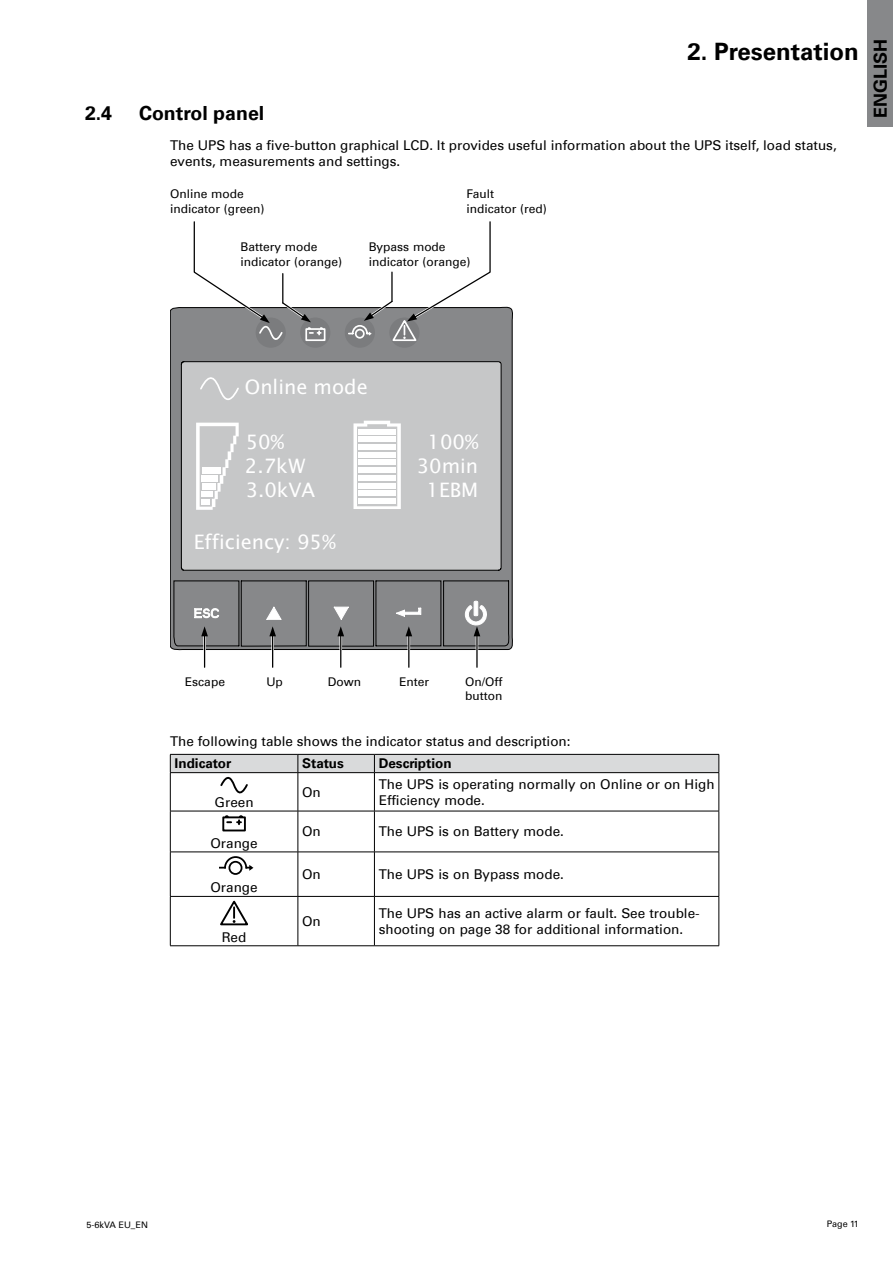
<style>
.page{position:relative;width:893px;height:1263px;background:#fff}
.page>*{position:absolute;margin:0;border:0;box-sizing:border-box;transform-origin:0 0}
.t1{font:700 24px "Univers Com 65";color:#000}
.t2{font:19.8px/23.7px "Lucida Sans";color:#fff;text-align:center}
.t3{font:700 19.5px "Univers Com 65";color:#000}
.t4{font:700 18px "Univers Com 65";color:#000}
.t5{font:13.5px/16.2px "Univers Com 55 Roman";color:#000}
.t6{font:700 13.5px "Univers Com 65";color:#000}
.t7{font:12px/14.4px "Univers Com 55 Roman";color:#000}
.t8{font:9px "Univers Com 55 Roman";color:#000}
</style>
<div class="page">
<div style="left:867px;top:0;width:26px;height:126px;background:#87888a"></div>
<svg style="left:170px;top:306px;width:343px;height:345px;background:#b5b6b7"></svg>
<svg style="left:353px;top:421px;width:48px;height:88px"></svg>
<div style="left:359px;top:429px;width:37px;height:5px;background:#fff"></div>
<div style="left:359px;top:436px;width:37px;height:6px;background:#fff"></div>
<div style="left:359px;top:444px;width:37px;height:6px;background:#fff"></div>
<div style="left:359px;top:452px;width:37px;height:6px;background:#fff"></div>
<div style="left:359px;top:459px;width:37px;height:6px;background:#fff"></div>
<div style="left:359px;top:467px;width:37px;height:6px;background:#fff"></div>
<div style="left:359px;top:475px;width:37px;height:6px;background:#fff"></div>
<div style="left:359px;top:483px;width:37px;height:5px;background:#fff"></div>
<div style="left:359px;top:490px;width:37px;height:6px;background:#fff"></div>
<div style="left:359px;top:498px;width:37px;height:6px;background:#fff"></div>
<svg style="left:196px;top:423px;width:43px;height:87px"></svg>
<div style="left:202px;top:428px;width:32px;height:6px;background:#c6c7c8"></div>
<div style="left:202px;top:436px;width:29px;height:6px;background:#c6c7c8"></div>
<div style="left:202px;top:443px;width:26px;height:7px;background:#c6c7c8"></div>
<div style="left:202px;top:451px;width:24px;height:7px;background:#c6c7c8"></div>
<div style="left:202px;top:459px;width:21px;height:7px;background:#c6c7c8"></div>
<div style="left:202px;top:467px;width:19px;height:6px;background:#fff"></div>
<div style="left:202px;top:475px;width:16px;height:6px;background:#fff"></div>
<div style="left:202px;top:483px;width:13px;height:6px;background:#fff"></div>
<div style="left:202px;top:491px;width:11px;height:6px;background:#fff"></div>
<div style="left:202px;top:499px;width:8px;height:6px;background:#fff"></div>
<hr style="left:339px;top:635px;width:3px;height:32px;background:#fff">
<hr style="left:408px;top:635px;width:2px;height:32px;background:#fff">
<hr style="left:203px;top:635px;width:3px;height:32px;background:#fff">
<hr style="left:271px;top:635px;width:3px;height:32px;background:#fff">
<hr style="left:476px;top:635px;width:2px;height:32px;background:#000">
<hr style="left:340px;top:635px;width:1px;height:32px;background:#000">
<hr style="left:408px;top:635px;width:1px;height:32px;background:#000">
<hr style="left:204px;top:635px;width:1px;height:32px;background:#000">
<hr style="left:272px;top:635px;width:1px;height:32px;background:#000">
<svg style="left:173px;top:580px;width:337px;height:67px;background:#828384"></svg>
<svg style="left:191px;top:221px;width:303px;height:187px"></svg>
<hr style="left:391px;top:272px;width:2px;height:29px;background:#000">
<hr style="left:170px;top:773px;width:1px;height:38px;background:#000">
<hr style="left:298px;top:773px;width:1px;height:38px;background:#000">
<hr style="left:374px;top:773px;width:1px;height:38px;background:#000">
<hr style="left:719px;top:773px;width:1px;height:38px;background:#000">
<hr style="left:170px;top:811px;width:128px;height:1px;background:#000">
<hr style="left:170px;top:811px;width:1px;height:41px;background:#000">
<hr style="left:170px;top:852px;width:1px;height:44px;background:#000">
<hr style="left:298px;top:811px;width:76px;height:1px;background:#000">
<hr style="left:298px;top:811px;width:1px;height:41px;background:#000">
<hr style="left:374px;top:811px;width:345px;height:1px;background:#000">
<hr style="left:374px;top:811px;width:1px;height:41px;background:#000">
<hr style="left:719px;top:811px;width:1px;height:41px;background:#000">
<hr style="left:298px;top:852px;width:1px;height:44px;background:#000">
<hr style="left:374px;top:852px;width:1px;height:44px;background:#000">
<hr style="left:719px;top:852px;width:1px;height:44px;background:#000">
<hr style="left:170px;top:852px;width:128px;height:1px;background:#000">
<hr style="left:298px;top:852px;width:76px;height:1px;background:#000">
<hr style="left:374px;top:852px;width:345px;height:1px;background:#000">
<hr style="left:170px;top:896px;width:128px;height:1px;background:#000">
<hr style="left:170px;top:897px;width:1px;height:48px;background:#000">
<hr style="left:298px;top:896px;width:76px;height:1px;background:#000">
<hr style="left:298px;top:897px;width:1px;height:48px;background:#000">
<hr style="left:374px;top:896px;width:345px;height:1px;background:#000">
<hr style="left:374px;top:897px;width:1px;height:48px;background:#000">
<hr style="left:719px;top:897px;width:1px;height:48px;background:#000">
<hr style="left:170px;top:945px;width:128px;height:1px;background:#000">
<hr style="left:298px;top:945px;width:76px;height:1px;background:#000">
<hr style="left:374px;top:945px;width:345px;height:1px;background:#000">
<svg style="left:170px;top:754px;width:550px;height:39px"></svg>
<svg style="left:222px;top:815px;width:24px;height:16px"></svg>
<svg style="left:219px;top:856px;width:34px;height:19px"></svg>
<svg style="left:220px;top:901px;width:28px;height:24px"></svg>
<h1 class="t1" style="left:687px;top:37px;width:173px">2. Presentation</h1>
<h3 class="t3" style="left:85px;top:102px;width:29px">2.4</h3>
<h3 class="t3" style="left:139px;top:102px;width:127px">Control panel</h3>
<p class="t5" style="left:170px;top:137px;width:668px">The UPS has a five-button graphical LCD. It provides useful information about the UPS itself, load status, events, measurements and settings.</p>
<p class="t7" style="left:170px;top:187px;width:96px">Online mode indicator (green)</p>
<p class="t7" style="left:466px;top:187px;width:82px">Fault indicator (red)</p>
<p class="t7" style="left:240px;top:240px;width:103px">Battery mode indicator (orange)</p>
<p class="t7" style="left:369px;top:240px;width:103px">Bypass mode indicator (orange)</p>
<h3 class="t4" style="left:870px;top:118px;width:80px;rotate:-90deg">ENGLISH</h3>
<h2 class="t2" style="left:245px;top:375px;width:124px">Online mode</h2>
<h2 class="t2" style="left:245px;top:430px;width:72px;text-align:left">50%<br>2.7kW<br>3.0kVA</h2>
<h2 class="t2" style="left:194px;top:530px;width:143px">Efficiency: 95%</h2>
<h2 class="t2" style="left:417px;top:430px;width:63px">100%<br>30min<br>1EBM</h2>
<p class="t7" style="left:185px;top:674px;width:42px">Escape</p>
<p class="t7" style="left:266px;top:674px;width:18px">Up</p>
<p class="t7" style="left:328px;top:674px;width:35px">Down</p>
<p class="t7" style="left:399px;top:674px;width:32px">Enter</p>
<p class="t7" style="left:465px;top:674px;width:39px">On/Off button</p>
<p class="t5" style="left:170px;top:733px;width:402px">The following table shows the indicator status and description:</p>
<p class="t6" style="left:175px;top:756px;width:58px">Indicator</p>
<p class="t6" style="left:302px;top:756px;width:43px">Status</p>
<p class="t6" style="left:379px;top:756px;width:74px">Description</p>
<p class="t5" style="left:215px;top:794px;width:41px">Green</p>
<p class="t5" style="left:302px;top:784px;width:20px">On</p>
<p class="t5" style="left:379px;top:776px;width:337px">The UPS is operating normally on Online or on High<br>Efficiency mode.</p>
<p class="t5" style="left:210px;top:835px;width:49px">Orange</p>
<p class="t5" style="left:210px;top:879px;width:49px">Orange</p>
<p class="t5" style="left:222px;top:929px;width:26px">Red</p>
<p class="t5" style="left:302px;top:823px;width:20px">On</p>
<p class="t5" style="left:379px;top:823px;width:187px">The UPS is on Battery mode.</p>
<p class="t5" style="left:302px;top:866px;width:20px">On</p>
<p class="t5" style="left:379px;top:866px;width:187px">The UPS is on Bypass mode.</p>
<p class="t5" style="left:302px;top:913px;width:20px">On</p>
<p class="t5" style="left:379px;top:905px;width:322px">The UPS has an active alarm or fault. See trouble&shy;shooting on page 38 for additional information.</p>
<p class="t8" style="left:87px;top:1220px;width:63px">5-6kVA EU_EN</p>
<p class="t8" style="left:827px;top:1218px;width:34px">Page 11</p>
</div>
